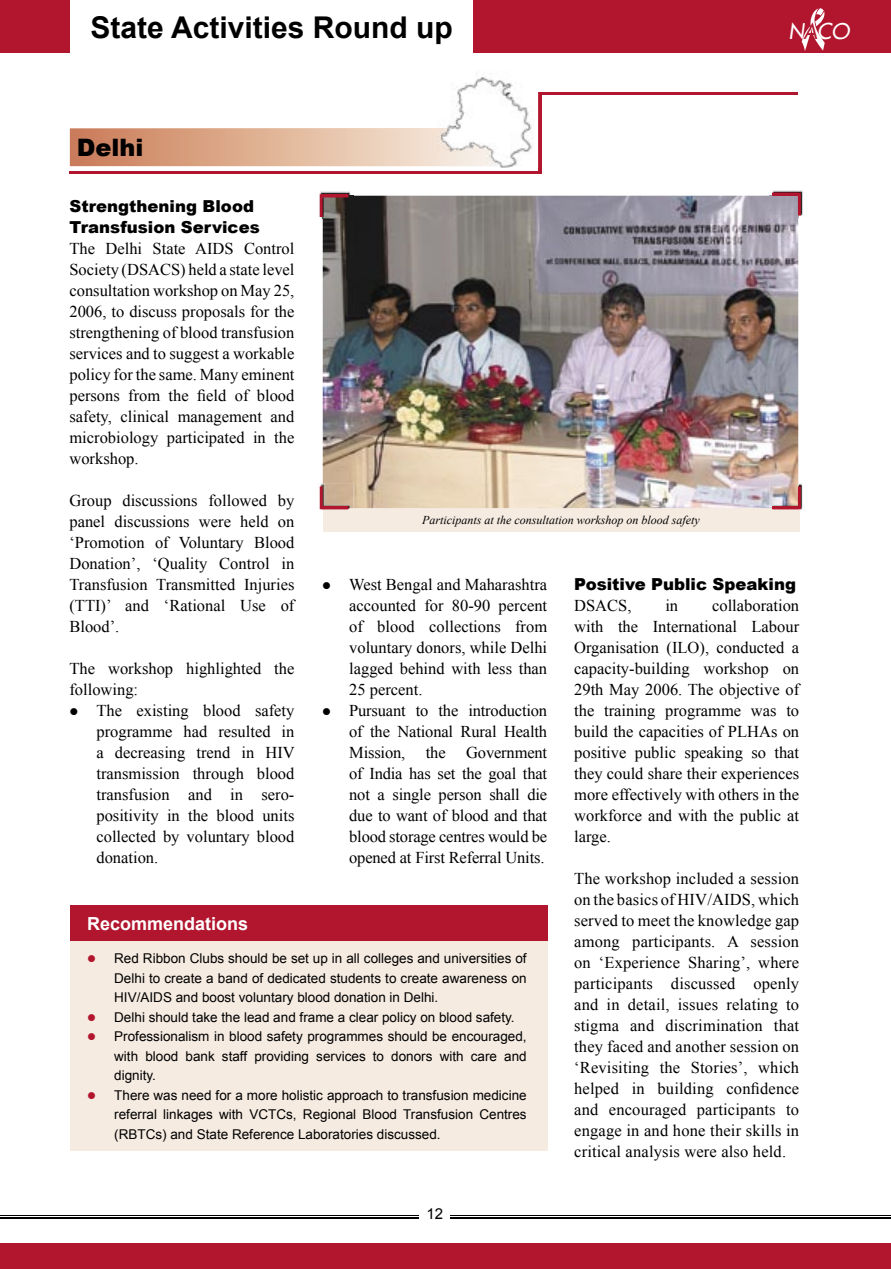
<style>
.page{position:relative;width:891px;height:1269px;background:#fff}
.page>*{position:absolute;margin:0;border:0;box-sizing:border-box;transform-origin:0 0}
.t1{font:700 30px "Arial";color:#000}
.t2{font:900 24px "Arial";color:#000}
.t3{font:21.3px "Futura 2";color:#fff;scale:.9 1}
.t4{font:700 18px "Arial";color:#fff}
.t5{font:16.5px/21px "Times New Roman";color:#000;text-align:justify}
.t6{font:900 16.5px/21px "Arial";color:#000}
.t7{font:15px "Arial";color:#000}
.t8{font:13.5px/19.5px "Arial";color:#000;text-align:justify}
.t9{font:italic 12px "Times New Roman";color:#000}
.s1{color:#b1162e}
</style>
<div class="page">
<div style="left:0;top:0;width:891px;height:53px;background:#b1162e"></div>
<div style="left:0;top:1243px;width:891px;height:26px;background:#b1162e"></div>
<hr style="left:0;top:1216px;width:891px;height:1px;background:#000">
<hr style="left:0;top:1217px;width:891px;height:2px;background:#000">
<div style="left:419px;top:1204px;width:31px;height:20px;background:#fff"></div>
<img style="left:802px;top:8px;width:23px;height:43px">
<div style="left:323px;top:508px;width:477px;height:24px;background:#f5ebe1"></div>
<div style="left:70px;top:906px;width:477px;height:245px;background:#f5ebe1"></div>
<img style="left:323px;top:196px;width:475px;height:312px">
<hr style="left:69px;top:171px;width:471px;height:3px;background:#b1162e">
<div style="left:70px;top:128px;width:357px;height:38px;background:linear-gradient(to right,#ca7b56,#f2e1cd)"></div>
<hr style="left:538px;top:92px;width:3px;height:81px;background:#b1162e">
<hr style="left:538px;top:92px;width:260px;height:3px;background:#b1162e">
<div style="left:70px;top:0;width:403px;height:56px;background:#fff"></div>
<img style="left:319px;top:191px;width:35px;height:28px">
<img style="left:323px;top:196px;width:31px;height:23px">
<svg style="left:320px;top:194px;width:28px;height:23px"></svg>
<img style="left:770px;top:190px;width:33px;height:27px">
<img style="left:770px;top:196px;width:28px;height:21px">
<svg style="left:772px;top:193px;width:29px;height:23px"></svg>
<img style="left:319px;top:483px;width:35px;height:27px">
<svg style="left:320px;top:486px;width:28px;height:23px"></svg>
<div style="left:70px;top:906px;width:477px;height:35px;background:#b1162e"></div>
<img style="left:427px;top:72px;width:112px;height:95px">
<img style="left:427px;top:128px;width:75px;height:38px">
<img style="left:538px;top:95px;width:1px;height:72px">
<img style="left:798px;top:483px;width:5px;height:27px">
<img style="left:772px;top:509px;width:28px;height:1px">
<img style="left:770px;top:483px;width:28px;height:25px">
<svg style="left:772px;top:486px;width:29px;height:23px"></svg>
<h1 class="t1" style="left:90px;top:7px;width:364px">State Activities Round up</h1>
<h2 class="t2" style="left:77px;top:130px;width:68px">Delhi</h2>
<p class="t3" style="left:789px;top:17px;width:73px">N<span class="s1">A</span>CO</p>
<p class="t6" style="left:69px;top:195px;width:192px">Strengthening Blood<br>Transfusion Services</p>
<p class="t5" style="left:69px;top:237px;width:227px">The Delhi State AIDS Control Society (DSACS) held a state level consultation workshop on May 25, 2006, to discuss proposals for the strengthening of blood transfusion services and to suggest a workable policy for the same. Many eminent persons from the field of blood safety, clinical management and microbiology participated in the workshop.</p>
<p class="t5" style="left:69px;top:489px;width:227px">Group discussions followed by panel discussions were held on ‘Promotion of Voluntary Blood Donation’, ‘Quality Control in Transfusion Transmitted Injuries (TTI)’ and ‘Rational Use of Blood’.</p>
<p class="t5" style="left:69px;top:657px;width:226px">The workshop highlighted the following:</p>
<p class="t5" style="left:96px;top:699px;width:200px;text-indent:-27px">● The existing blood safety programme had resulted in a decreasing trend in HIV transmission through blood transfusion and in sero&shy;positivity in the blood units collected by voluntary blood donation.</p>
<p class="t9" style="left:422px;top:511px;width:279px">Participants at the consultation workshop on blood safety</p>
<p class="t6" style="left:574px;top:573px;width:223px">Positive Public Speaking</p>
<p class="t5" style="left:574px;top:595px;width:59px">DSACS,</p>
<p class="t5" style="left:665px;top:595px;width:14px">in</p>
<p class="t5" style="left:349px;top:573px;width:200px;text-indent:-27px">● West Bengal and Maharashtra accounted for 80-90 percent of blood collections from voluntary donors, while Delhi lagged behind with less than 25 percent.</p>
<p class="t5" style="left:349px;top:699px;width:200px;text-indent:-27px">● Pursuant to the introduction of the National Rural Health Mission, the Government of India has set the goal that not a single person shall die due to want of blood and that blood storage centres would be opened at First Referral Units.</p>
<p class="t5" style="left:574px;top:595px;width:227px;text-indent:138px">collaboration with the International Labour Organisation (ILO), conducted a capacity-building workshop on 29th May 2006. The objective of the training programme was to build the capacities of PLHAs on positive public speaking so that they could share their experiences more effectively with others in the workforce and with the public at large.</p>
<p class="t5" style="left:574px;top:868px;width:227px">The workshop included a session on the basics of HIV/AIDS, which served to meet the knowledge gap among participants. A session on ‘Experience Sharing’, where participants discussed openly and in detail, issues relating to stigma and discrimination that they faced and another session on ‘Revisiting the Stories’, which helped in building confidence and encouraged participants to engage in and hone their skills in critical analysis were also held.</p>
<p class="t4" style="left:87px;top:912px;width:163px">Recommendations</p>
<p class="t8" style="left:114px;top:949px;width:414px;text-indent:-27px"><span class="s1">●</span> Red Ribbon Clubs should be set up in all colleges and universities of Delhi to create a band of dedicated students to create awareness on HIV/AIDS and boost voluntary blood donation in Delhi.</p>
<p class="t8" style="left:87px;top:1007px;width:429px"><span class="s1">●</span> Delhi should take the lead and frame a clear policy on blood safety.</p>
<p class="t8" style="left:114px;top:1027px;width:414px;text-indent:-27px"><span class="s1">●</span> Professionalism in blood safety programmes should be encouraged, with blood bank staff providing services to donors with care and dignity.</p>
<p class="t8" style="left:114px;top:1085px;width:414px;text-indent:-27px"><span class="s1">●</span> There was need for a more holistic approach to transfusion medicine referral linkages with VCTCs, Regional Blood Transfusion Centres (RBTCs) and State Reference Laboratories discussed.</p>
<p class="t7" style="left:427px;top:1204px;width:18px">12</p>
</div>
